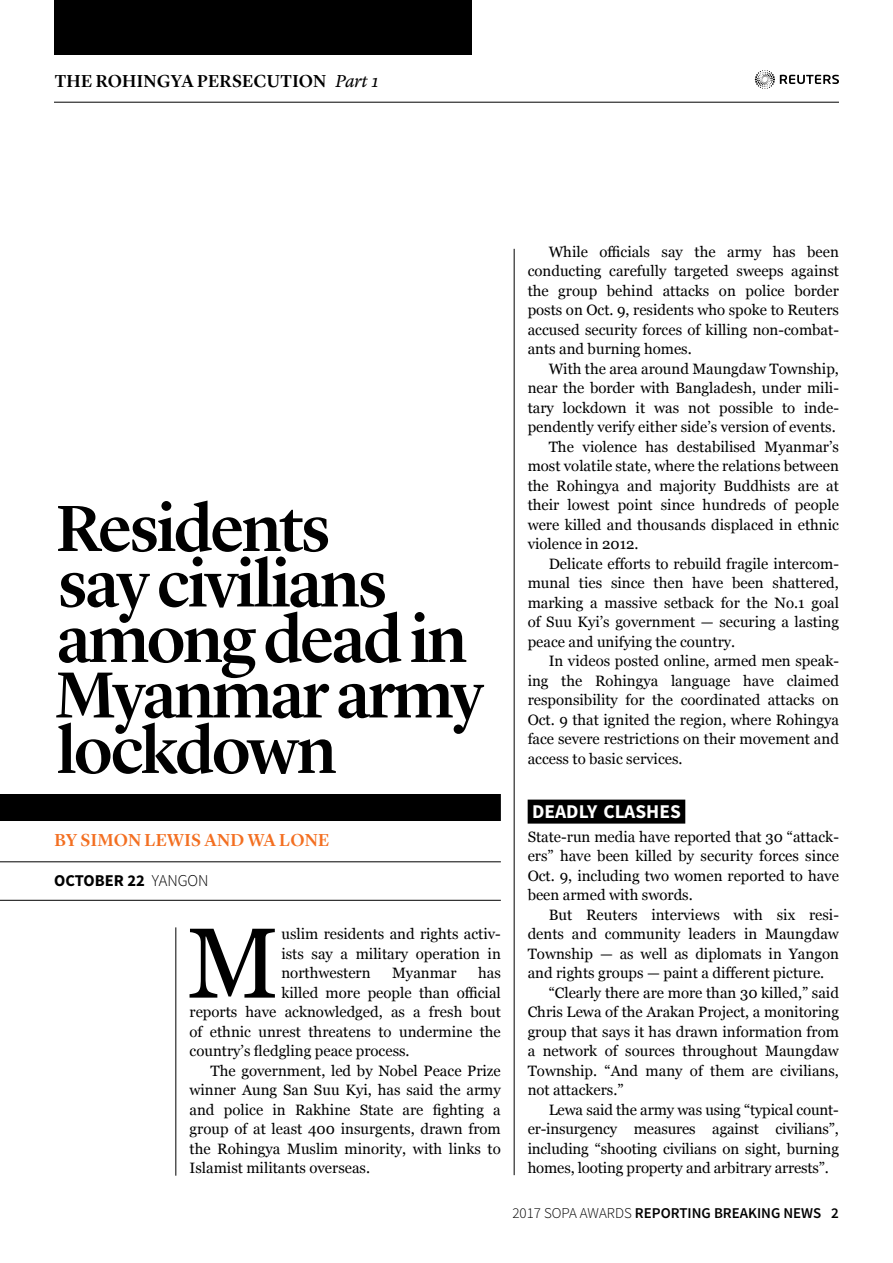
<style>
.page{position:relative;width:893px;height:1263px;background:#fff}
.page>*{position:absolute;margin:0;border:0;box-sizing:border-box;transform-origin:0 0}
.t1{font:99.45px "Georgia";color:#000}
.t2{font:500 67.5px/55.5px "Lyon Display";letter-spacing:-.03em;color:#000}
.t3{font:700 19.5px "Source Sans Pro";color:#fff}
.t4{font:500 18px "Lyon Display";letter-spacing:.02em;color:#000}
.t5{font:500 18px "Lyon Display";letter-spacing:.02em;color:#f36f21}
.t6{font:700 16.5px "Source Sans Pro";color:#000}
.t7{font:15px/19.5px "Georgia";color:#000;text-align:justify}
.t8{font:600 15px "Source Sans Pro";color:#000}
.s1{font-family:"Lyon Text";font-weight:400;font-style:italic}
.s2{font-weight:300}
</style>
<div class="page">
<div style="left:54px;top:0;width:417px;height:54px;background:#000"></div>
<hr style="left:54px;top:102px;width:785px;height:1px;background:#000">
<svg style="left:755px;top:70px;width:84px;height:19px"></svg>
<div style="left:528px;top:800px;width:157px;height:24px;background:#000"></div>
<hr style="left:514px;top:249px;width:1px;height:926px;background:#000">
<div style="left:0;top:794px;width:501px;height:27px;background:#000"></div>
<hr style="left:0;top:861px;width:501px;height:1px;background:#000">
<hr style="left:0;top:900px;width:501px;height:1px;background:#000">
<hr style="left:176px;top:927px;width:1px;height:249px;background:#000">
<p class="t4" style="left:55px;top:67px;width:326px">THE ROHINGYA PERSECUTION <span class="s1">Part 1</span></p>
<h2 class="t2" style="left:55px;top:495px;width:431px">Residents<br>say civilians among dead in<br>Myanmar army lockdown</h2>
<p class="t5" style="left:54px;top:827px;width:277px">BY SIMON LEWIS AND WA LONE</p>
<p class="t6" style="left:54px;top:870px;width:156px">OCTOBER 22 <span class="s2">YANGON</span></p>
<h1 class="t1" style="left:187px;top:891px;width:94px">M</h1>
<p class="t7" style="left:281px;top:923px;width:221px">uslim residents and rights activ&shy;ists say a military operation in northwestern</p>
<p class="t7" style="left:392px;top:962px;width:66px">Myanmar</p>
<p class="t7" style="left:478px;top:962px;width:24px">has</p>
<p class="t7" style="left:281px;top:982px;width:221px">killed more people than official</p>
<p class="t7" style="left:190px;top:1001px;width:313px">reports have acknowledged, as a fresh bout</p>
<p class="t7" style="left:190px;top:1021px;width:313px">of ethnic unrest threatens to undermine the</p>
<p class="t7" style="left:190px;top:1040px;width:222px">country’s fledgling peace process.</p>
<p class="t7" style="left:211px;top:1060px;width:292px">The government, led by Nobel Peace Prize</p>
<p class="t7" style="left:190px;top:1079px;width:313px">winner Aung San Suu Kyi, has said the army</p>
<p class="t7" style="left:190px;top:1099px;width:313px">and police in Rakhine State are fighting a</p>
<p class="t7" style="left:190px;top:1118px;width:313px">group of at least 400 insurgents, drawn from</p>
<p class="t7" style="left:190px;top:1138px;width:313px">the Rohingya Muslim minority, with links to</p>
<p class="t7" style="left:190px;top:1157px;width:182px">Islamist militants overseas.</p>
<p class="t7" style="left:528px;top:241px;width:313px;text-indent:21px">While officials say the army has been conducting carefully targeted sweeps against the group behind attacks on police border posts on Oct. 9, residents who spoke to Reuters accused security forces of killing non-combat&shy;ants and burning homes.</p>
<p class="t7" style="left:549px;top:358px;width:292px">With the area around Maungdaw Township,</p>
<p class="t7" style="left:528px;top:377px;width:313px">near the border with Bangladesh, under mili-</p>
<p class="t7" style="left:528px;top:397px;width:313px">tary lockdown it was not possible to inde-</p>
<p class="t7" style="left:528px;top:416px;width:310px">pendently verify either side’s version of events.</p>
<p class="t7" style="left:549px;top:436px;width:292px">The violence has destabilised Myanmar’s</p>
<p class="t7" style="left:528px;top:455px;width:313px">most volatile state, where the relations between</p>
<p class="t7" style="left:528px;top:475px;width:313px">the Rohingya and majority Buddhists are at</p>
<p class="t7" style="left:528px;top:494px;width:313px">their lowest point since hundreds of people</p>
<p class="t7" style="left:528px;top:514px;width:313px">were killed and thousands displaced in ethnic</p>
<p class="t7" style="left:528px;top:533px;width:113px">violence in 2012.</p>
<p class="t7" style="left:549px;top:553px;width:292px">Delicate efforts to rebuild fragile intercom-</p>
<p class="t7" style="left:528px;top:572px;width:313px">munal ties since then have been shattered,</p>
<p class="t7" style="left:528px;top:592px;width:313px">marking a massive setback for the No.1 goal</p>
<p class="t7" style="left:528px;top:611px;width:313px">of Suu Kyi’s government — securing a lasting</p>
<p class="t7" style="left:528px;top:631px;width:209px">peace and unifying the country.</p>
<p class="t7" style="left:549px;top:650px;width:292px">In videos posted online, armed men speak-</p>
<p class="t7" style="left:528px;top:670px;width:313px">ing the Rohingya language have claimed</p>
<p class="t7" style="left:528px;top:689px;width:313px">responsibility for the coordinated attacks on</p>
<p class="t7" style="left:528px;top:709px;width:313px">Oct. 9 that ignited the region, where Rohingya</p>
<p class="t7" style="left:528px;top:728px;width:313px">face severe restrictions on their movement and</p>
<p class="t7" style="left:528px;top:748px;width:156px">access to basic services.</p>
<h3 class="t3" style="left:532px;top:799px;width:150px">DEADLY CLASHES</h3>
<p class="t7" style="left:528px;top:826px;width:313px">State-run media have reported that 30 “attack&shy;ers” have been killed by security forces since Oct. 9, including two women reported to have been armed with swords.</p>
<p class="t7" style="left:549px;top:904px;width:292px">But Reuters interviews with six resi-</p>
<p class="t7" style="left:528px;top:923px;width:313px">dents and community leaders in Maungdaw</p>
<p class="t7" style="left:528px;top:943px;width:313px">Township — as well as diplomats in Yangon</p>
<p class="t7" style="left:528px;top:962px;width:298px">and rights groups — paint a different picture.</p>
<p class="t7" style="left:549px;top:982px;width:292px">“Clearly there are more than 30 killed,” said</p>
<p class="t7" style="left:528px;top:1001px;width:313px">Chris Lewa of the Arakan Project, a monitoring</p>
<p class="t7" style="left:528px;top:1021px;width:313px">group that says it has drawn information from</p>
<p class="t7" style="left:528px;top:1040px;width:313px">a network of sources throughout Maungdaw</p>
<p class="t7" style="left:528px;top:1060px;width:313px">Township. “And many of them are civilians,</p>
<p class="t7" style="left:528px;top:1079px;width:97px">not attackers.”</p>
<p class="t7" style="left:549px;top:1099px;width:292px">Lewa said the army was using “typical count-</p>
<p class="t7" style="left:528px;top:1118px;width:313px">er-insurgency measures against civilians”,</p>
<p class="t7" style="left:528px;top:1138px;width:313px">including “shooting civilians on sight, burning</p>
<p class="t7" style="left:528px;top:1157px;width:303px">homes, looting property and arbitrary arrests”.</p>
<p class="t8" style="left:512px;top:1203px;width:310px"><span class="s2">2017 SOPA AWARDS</span> REPORTING BREAKING NEWS</p>
<p class="t8" style="left:831px;top:1203px;width:9px">2</p>
</div>
